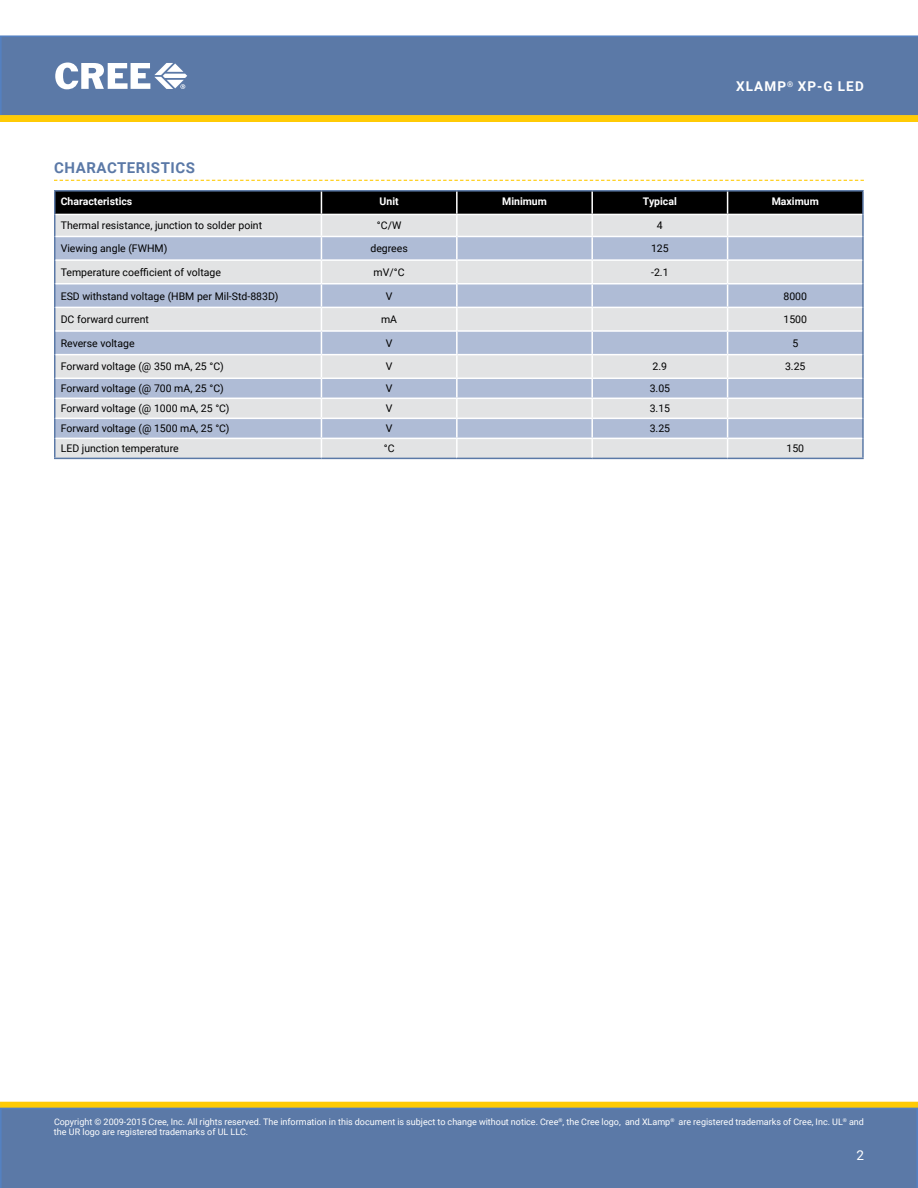
<style>
.page{position:relative;width:918px;height:1188px;background:#fff}
.page>*{position:absolute;margin:0;border:0;box-sizing:border-box;transform-origin:0 0}
.t1{font:700 15px "Roboto";letter-spacing:.035em;color:#5b79a7}
.t2{font:700 13.5px "Roboto";letter-spacing:.085em;color:#fff}
.t3{font:13.5px "Roboto";color:#fff}
.t4{font:10.5px "Roboto";color:#000}
.t5{font:700 10.5px "Roboto";color:#fff}
.t6{font:9px/10.8px "Roboto";color:#fff}
</style>
<div class="page">
<div style="left:0;top:35px;width:918px;height:80px;background:#5b79a7"></div>
<div style="left:1px;top:1102px;width:916px;height:6px;background:#ffcb05"></div>
<div style="left:0;top:1102px;width:918px;height:6px;border:1px solid #fdca0b"></div>
<div style="left:0;top:1108px;width:918px;height:80px;background:#5b79a7"></div>
<svg style="left:0;top:115px;width:918px;height:7px;background:#fcc908"></svg>
<svg style="left:55px;top:63px;width:132px;height:26px"></svg>
<svg style="left:54px;top:180px;width:810px;height:1px"></svg>
<hr style="left:54px;top:214px;width:2px;height:22px;background:#5b79a7">
<hr style="left:54px;top:236px;width:2px;height:24px;background:#5b79a7">
<hr style="left:54px;top:260px;width:2px;height:24px;background:#5b79a7">
<hr style="left:54px;top:284px;width:2px;height:23px;background:#5b79a7">
<hr style="left:54px;top:307px;width:2px;height:24px;background:#5b79a7">
<hr style="left:54px;top:331px;width:2px;height:24px;background:#5b79a7">
<hr style="left:54px;top:355px;width:2px;height:23px;background:#5b79a7">
<hr style="left:862px;top:214px;width:2px;height:22px;background:#5b79a7">
<hr style="left:862px;top:236px;width:2px;height:24px;background:#5b79a7">
<hr style="left:862px;top:260px;width:2px;height:24px;background:#5b79a7">
<hr style="left:862px;top:284px;width:2px;height:23px;background:#5b79a7">
<hr style="left:862px;top:307px;width:2px;height:24px;background:#5b79a7">
<hr style="left:862px;top:331px;width:2px;height:24px;background:#5b79a7">
<hr style="left:862px;top:355px;width:2px;height:23px;background:#5b79a7">
<hr style="left:54px;top:378px;width:2px;height:20px;background:#5b79a7">
<hr style="left:862px;top:378px;width:2px;height:20px;background:#5b79a7">
<hr style="left:54px;top:398px;width:2px;height:20px;background:#5b79a7">
<hr style="left:862px;top:398px;width:2px;height:20px;background:#5b79a7">
<hr style="left:54px;top:418px;width:2px;height:20px;background:#5b79a7">
<hr style="left:54px;top:438px;width:2px;height:20px;background:#5b79a7">
<hr style="left:54px;top:458px;width:267px;height:1px;background:#5b79a7">
<hr style="left:321px;top:458px;width:136px;height:1px;background:#5b79a7">
<hr style="left:457px;top:458px;width:135px;height:1px;background:#5b79a7">
<hr style="left:592px;top:458px;width:136px;height:1px;background:#5b79a7">
<hr style="left:862px;top:418px;width:2px;height:20px;background:#5b79a7">
<hr style="left:862px;top:438px;width:2px;height:20px;background:#5b79a7">
<hr style="left:728px;top:458px;width:136px;height:1px;background:#5b79a7">
<hr style="left:54px;top:190px;width:267px;height:2px;background:#5b79a7">
<hr style="left:54px;top:192px;width:2px;height:22px;background:#5b79a7">
<hr style="left:321px;top:190px;width:136px;height:2px;background:#5b79a7">
<hr style="left:457px;top:190px;width:135px;height:2px;background:#5b79a7">
<hr style="left:592px;top:190px;width:136px;height:2px;background:#5b79a7">
<hr style="left:728px;top:190px;width:136px;height:2px;background:#5b79a7">
<hr style="left:862px;top:192px;width:2px;height:22px;background:#5b79a7">
<svg style="left:55px;top:191px;width:808px;height:267px;background:#bcc2cd"></svg>
<hr style="left:56px;top:214px;width:265px;height:1px;background:#fff">
<hr style="left:321px;top:214px;width:136px;height:1px;background:#fff">
<hr style="left:457px;top:214px;width:135px;height:1px;background:#fff">
<hr style="left:592px;top:214px;width:136px;height:1px;background:#fff">
<hr style="left:728px;top:214px;width:134px;height:1px;background:#fff">
<p class="t2" style="left:736px;top:77px;width:129px">XLamp<sup>®</sup> XP-G LED</p>
<h1 class="t1" style="left:54px;top:157px;width:142px">Characteristics</h1>
<p class="t5" style="left:61px;top:194px;width:73px">Characteristics</p>
<p class="t5" style="left:380px;top:194px;width:21px">Unit</p>
<p class="t5" style="left:502px;top:194px;width:46px">Minimum</p>
<p class="t5" style="left:643px;top:194px;width:35px">Typical</p>
<p class="t5" style="left:772px;top:194px;width:49px">Maximum</p>
<p class="t4" style="left:61px;top:218px;width:203px">Thermal resistance, junction to solder point</p>
<p class="t4" style="left:377px;top:218px;width:26px">°C/W</p>
<p class="t4" style="left:657px;top:218px;width:7px">4</p>
<p class="t4" style="left:61px;top:241px;width:108px">Viewing angle (FWHM)</p>
<p class="t4" style="left:370px;top:241px;width:39px">degrees</p>
<p class="t4" style="left:651px;top:241px;width:19px">125</p>
<p class="t4" style="left:61px;top:265px;width:162px">Temperature coefficient of voltage</p>
<p class="t4" style="left:374px;top:265px;width:32px">mV/°C</p>
<p class="t4" style="left:651px;top:265px;width:19px">-2.1</p>
<p class="t4" style="left:61px;top:288px;width:219px">ESD withstand voltage (HBM per Mil-Std-883D)</p>
<p class="t4" style="left:386px;top:288px;width:8px">V</p>
<p class="t4" style="left:783px;top:288px;width:25px">8000</p>
<p class="t4" style="left:61px;top:312px;width:90px">DC forward current</p>
<p class="t4" style="left:381px;top:312px;width:18px">mA</p>
<p class="t4" style="left:783px;top:312px;width:25px">1500</p>
<p class="t4" style="left:61px;top:336px;width:75px">Reverse voltage</p>
<p class="t4" style="left:386px;top:336px;width:8px">V</p>
<p class="t4" style="left:792px;top:336px;width:7px">5</p>
<p class="t4" style="left:61px;top:359px;width:164px">Forward voltage (@ 350 mA, 25 °C)</p>
<p class="t4" style="left:386px;top:359px;width:8px">V</p>
<p class="t4" style="left:653px;top:359px;width:16px">2.9</p>
<p class="t4" style="left:785px;top:359px;width:22px">3.25</p>
<p class="t4" style="left:61px;top:381px;width:164px">Forward voltage (@ 700 mA, 25 °C)</p>
<p class="t4" style="left:386px;top:381px;width:8px">V</p>
<p class="t4" style="left:650px;top:381px;width:22px">3.05</p>
<p class="t4" style="left:61px;top:401px;width:170px">Forward voltage (@ 1000 mA, 25 °C)</p>
<p class="t4" style="left:386px;top:401px;width:8px">V</p>
<p class="t4" style="left:650px;top:401px;width:22px">3.15</p>
<p class="t4" style="left:61px;top:421px;width:170px">Forward voltage (@ 1500 mA, 25 °C)</p>
<p class="t4" style="left:386px;top:421px;width:8px">V</p>
<p class="t4" style="left:650px;top:421px;width:22px">3.25</p>
<p class="t4" style="left:61px;top:441px;width:119px">LED junction temperature</p>
<p class="t4" style="left:384px;top:441px;width:12px">°C</p>
<p class="t4" style="left:786px;top:441px;width:19px">150</p>
<p class="t6" style="left:54px;top:1116px;width:812px">Copyright © 2009-2015 Cree, Inc. All rights reserved. The information in this document is subject to change without notice. Cree<sup>®</sup>, the Cree logo, and XLamp<sup>®</sup> are registered trademarks of Cree, Inc. UL<sup>®</sup> and the UR logo are registered trademarks of UL LLC.</p>
<p class="t3" style="left:856px;top:1145px;width:9px">2</p>
</div>
